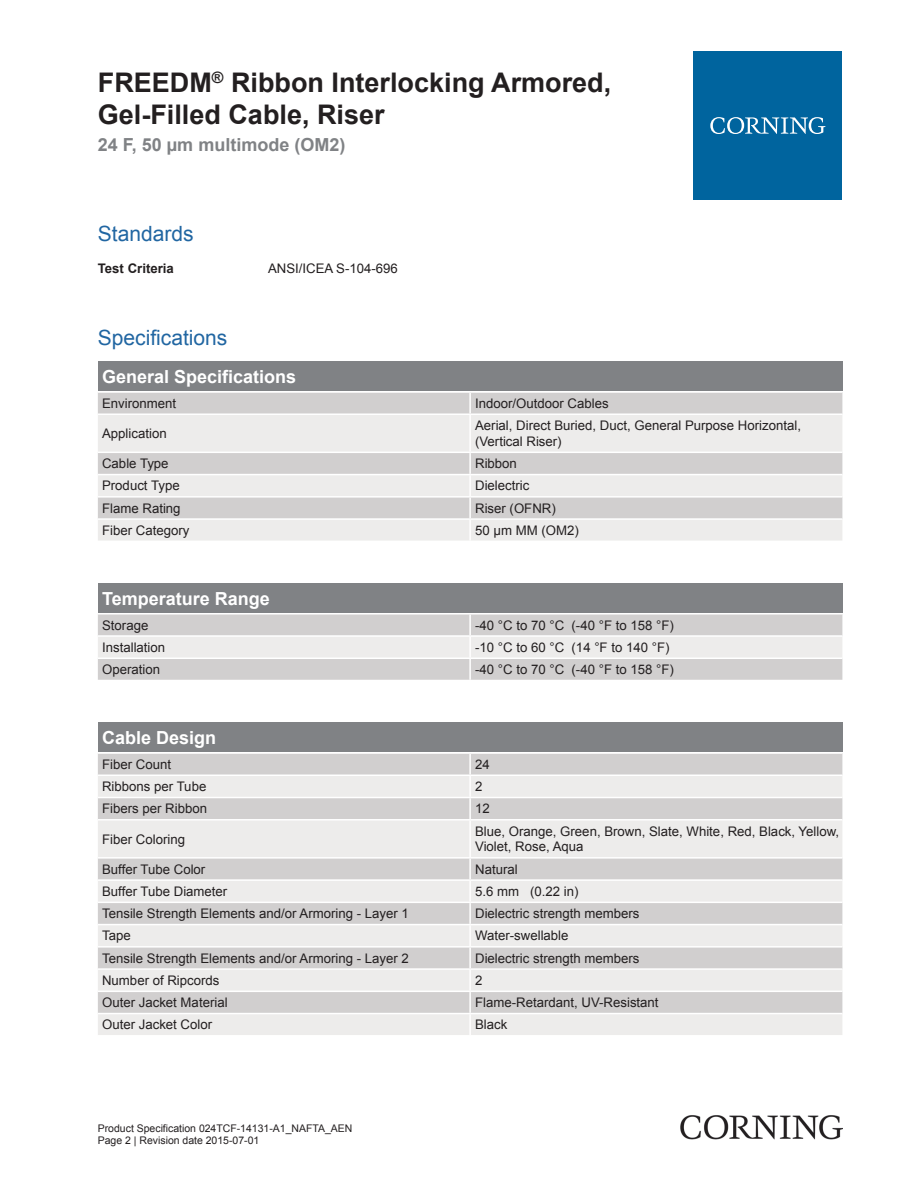
<style>
.page{position:relative;width:919px;height:1187px;background:#fff}
.page>*{position:absolute;margin:0;border:0;box-sizing:border-box;transform-origin:0 0}
.t1{font:700 27px/32.4px "Arial";color:#231f20}
.t2{font:21px "Arial";color:#2166a2}
.t3{font:700 18px "Arial";color:#fff}
.t4{font:700 18px "Arial";color:#808285}
.t5{font:13.2px/15.9px "Arial";color:#231f20}
.t6{font:700 13.2px "Arial";color:#231f20}
.t7{font:10.5px/12.6px "Arial";color:#231f20}
</style>
<div class="page">
<div style="left:98px;top:361px;width:744px;height:30px;background:#808285"></div>
<div style="left:98px;top:393px;width:744px;height:20px;background:#d1cfcf"></div>
<svg style="left:98px;top:415px;width:744px;height:125px;background:#e3e2e1"></svg>
<hr style="left:469px;top:393px;width:2px;height:20px;background:#fff">
<hr style="left:469px;top:415px;width:2px;height:36px;background:#fff">
<hr style="left:469px;top:453px;width:2px;height:21px;background:#fff">
<hr style="left:469px;top:475px;width:2px;height:21px;background:#fff">
<hr style="left:469px;top:497px;width:2px;height:21px;background:#fff">
<hr style="left:469px;top:520px;width:2px;height:20px;background:#fff">
<hr style="left:98px;top:451px;width:372px;height:2px;background:#fff">
<hr style="left:470px;top:451px;width:372px;height:2px;background:#fff">
<hr style="left:98px;top:474px;width:372px;height:1px;background:#fff">
<hr style="left:470px;top:474px;width:372px;height:1px;background:#fff">
<hr style="left:98px;top:496px;width:372px;height:1px;background:#fff">
<hr style="left:470px;top:496px;width:372px;height:1px;background:#fff">
<hr style="left:98px;top:518px;width:372px;height:2px;background:#fff">
<hr style="left:470px;top:518px;width:372px;height:2px;background:#fff">
<div style="left:98px;top:583px;width:744px;height:30px;background:#808285"></div>
<div style="left:98px;top:614px;width:744px;height:65px;background:#d1cfcf"></div>
<div style="left:98px;top:636px;width:744px;height:21px;background:#edeceb"></div>
<hr style="left:469px;top:614px;width:2px;height:21px;background:#fff">
<hr style="left:469px;top:636px;width:2px;height:21px;background:#fff">
<hr style="left:469px;top:659px;width:2px;height:20px;background:#fff">
<hr style="left:98px;top:635px;width:372px;height:1px;background:#fff">
<hr style="left:470px;top:635px;width:372px;height:1px;background:#fff">
<hr style="left:98px;top:657px;width:372px;height:2px;background:#fff">
<hr style="left:470px;top:657px;width:372px;height:2px;background:#fff">
<div style="left:98px;top:722px;width:744px;height:30px;background:#808285"></div>
<div style="left:98px;top:753px;width:744px;height:21px;background:#d1cfcf"></div>
<svg style="left:98px;top:776px;width:744px;height:258px;background:#e1e0df"></svg>
<hr style="left:469px;top:753px;width:2px;height:21px;background:#fff">
<hr style="left:469px;top:776px;width:2px;height:20px;background:#fff">
<hr style="left:469px;top:798px;width:2px;height:21px;background:#fff">
<hr style="left:469px;top:820px;width:2px;height:37px;background:#fff">
<hr style="left:469px;top:858px;width:2px;height:21px;background:#fff">
<hr style="left:469px;top:880px;width:2px;height:21px;background:#fff">
<hr style="left:469px;top:903px;width:2px;height:20px;background:#fff">
<hr style="left:469px;top:925px;width:2px;height:21px;background:#fff">
<hr style="left:469px;top:947px;width:2px;height:21px;background:#fff">
<hr style="left:469px;top:969px;width:2px;height:21px;background:#fff">
<hr style="left:469px;top:991px;width:2px;height:21px;background:#fff">
<hr style="left:469px;top:1014px;width:2px;height:20px;background:#fff">
<hr style="left:98px;top:796px;width:372px;height:2px;background:#fff">
<hr style="left:470px;top:796px;width:372px;height:2px;background:#fff">
<hr style="left:98px;top:819px;width:372px;height:1px;background:#fff">
<hr style="left:470px;top:819px;width:372px;height:1px;background:#fff">
<hr style="left:98px;top:857px;width:372px;height:1px;background:#fff">
<hr style="left:470px;top:857px;width:372px;height:1px;background:#fff">
<hr style="left:98px;top:879px;width:372px;height:1px;background:#fff">
<hr style="left:470px;top:879px;width:372px;height:1px;background:#fff">
<hr style="left:98px;top:901px;width:372px;height:2px;background:#fff">
<hr style="left:470px;top:901px;width:372px;height:2px;background:#fff">
<hr style="left:98px;top:923px;width:372px;height:2px;background:#fff">
<hr style="left:470px;top:923px;width:372px;height:2px;background:#fff">
<hr style="left:98px;top:946px;width:372px;height:1px;background:#fff">
<hr style="left:470px;top:946px;width:372px;height:1px;background:#fff">
<hr style="left:98px;top:968px;width:372px;height:1px;background:#fff">
<hr style="left:470px;top:968px;width:372px;height:1px;background:#fff">
<hr style="left:98px;top:990px;width:372px;height:1px;background:#fff">
<hr style="left:470px;top:990px;width:372px;height:1px;background:#fff">
<hr style="left:98px;top:1012px;width:372px;height:2px;background:#fff">
<hr style="left:470px;top:1012px;width:372px;height:2px;background:#fff">
<div style="left:693px;top:51px;width:149px;height:149px;background:#00649e"></div>
<svg style="left:710px;top:117px;width:115px;height:17px"></svg>
<img style="left:680px;top:1115px;width:162px;height:24px">
<h1 class="t1" style="left:98px;top:67px;width:515px">FREEDM<sup>®</sup> Ribbon Interlocking Armored,<br>Gel-Filled Cable, Riser</h1>
<h3 class="t4" style="left:98px;top:132px;width:249px">24 F, 50 µm multimode (OM2)</h3>
<h2 class="t2" style="left:98px;top:219px;width:97px">Standards</h2>
<p class="t6" style="left:98px;top:259px;width:78px">Test Criteria</p>
<p class="t5" style="left:268px;top:260px;width:131px">ANSI/ICEA S-104-696</p>
<h2 class="t2" style="left:98px;top:323px;width:131px">Specifications</h2>
<h3 class="t3" style="left:102px;top:364px;width:196px">General Specifications</h3>
<p class="t5" style="left:102px;top:395px;width:76px">Environment</p>
<p class="t5" style="left:475px;top:395px;width:135px">Indoor/Outdoor Cables</p>
<p class="t5" style="left:102px;top:425px;width:66px">Application</p>
<p class="t5" style="left:475px;top:417px;width:327px">Aerial, Direct Buried, Duct, General Purpose Horizontal, (Vertical Riser)</p>
<p class="t5" style="left:102px;top:455px;width:68px">Cable Type</p>
<p class="t5" style="left:475px;top:455px;width:43px">Ribbon</p>
<p class="t5" style="left:102px;top:478px;width:79px">Product Type</p>
<p class="t5" style="left:475px;top:478px;width:56px">Dielectric</p>
<p class="t5" style="left:102px;top:500px;width:80px">Flame Rating</p>
<p class="t5" style="left:475px;top:500px;width:82px">Riser (OFNR)</p>
<p class="t5" style="left:102px;top:522px;width:89px">Fiber Category</p>
<p class="t5" style="left:475px;top:522px;width:105px">50 µm MM (OM2)</p>
<h3 class="t3" style="left:102px;top:586px;width:169px">Temperature Range</h3>
<p class="t5" style="left:102px;top:617px;width:48px">Storage</p>
<p class="t5" style="left:475px;top:617px;width:200px">-40 °C to 70 °C (-40 °F to 158 °F)</p>
<p class="t5" style="left:102px;top:639px;width:65px">Installation</p>
<p class="t5" style="left:475px;top:639px;width:196px">-10 °C to 60 °C (14 °F to 140 °F)</p>
<p class="t5" style="left:102px;top:661px;width:59px">Operation</p>
<p class="t5" style="left:475px;top:661px;width:200px">-40 °C to 70 °C (-40 °F to 158 °F)</p>
<h3 class="t3" style="left:102px;top:725px;width:116px">Cable Design</h3>
<p class="t5" style="left:102px;top:756px;width:70px">Fiber Count</p>
<p class="t5" style="left:475px;top:756px;width:16px">24</p>
<p class="t5" style="left:102px;top:778px;width:106px">Ribbons per Tube</p>
<p class="t5" style="left:475px;top:778px;width:9px">2</p>
<p class="t5" style="left:102px;top:800px;width:106px">Fibers per Ribbon</p>
<p class="t5" style="left:475px;top:800px;width:16px">12</p>
<p class="t5" style="left:102px;top:831px;width:84px">Fiber Coloring</p>
<p class="t5" style="left:475px;top:823px;width:365px">Blue, Orange, Green, Brown, Slate, White, Red, Black, Yellow,<br>Violet, Rose, Aqua</p>
<p class="t5" style="left:102px;top:861px;width:105px">Buffer Tube Color</p>
<p class="t5" style="left:475px;top:861px;width:44px">Natural</p>
<p class="t5" style="left:102px;top:883px;width:127px">Buffer Tube Diameter</p>
<p class="t5" style="left:475px;top:883px;width:105px">5.6 mm (0.22 in)</p>
<p class="t5" style="left:102px;top:905px;width:308px">Tensile Strength Elements and/or Armoring - Layer 1</p>
<p class="t5" style="left:475px;top:905px;width:166px">Dielectric strength members</p>
<p class="t5" style="left:102px;top:927px;width:30px">Tape</p>
<p class="t5" style="left:475px;top:927px;width:95px">Water-swellable</p>
<p class="t5" style="left:102px;top:950px;width:308px">Tensile Strength Elements and/or Armoring - Layer 2</p>
<p class="t5" style="left:475px;top:950px;width:166px">Dielectric strength members</p>
<p class="t5" style="left:102px;top:972px;width:119px">Number of Ripcords</p>
<p class="t5" style="left:475px;top:972px;width:9px">2</p>
<p class="t5" style="left:102px;top:994px;width:127px">Outer Jacket Material</p>
<p class="t5" style="left:475px;top:994px;width:185px">Flame-Retardant, UV-Resistant</p>
<p class="t5" style="left:102px;top:1016px;width:112px">Outer Jacket Color</p>
<p class="t5" style="left:475px;top:1016px;width:34px">Black</p>
<p class="t7" style="left:98px;top:1121px;width:256px">Product Specification 024TCF-14131-A1_NAFTA_AEN<br>Page 2 | Revision date 2015-07-01</p>
</div>
